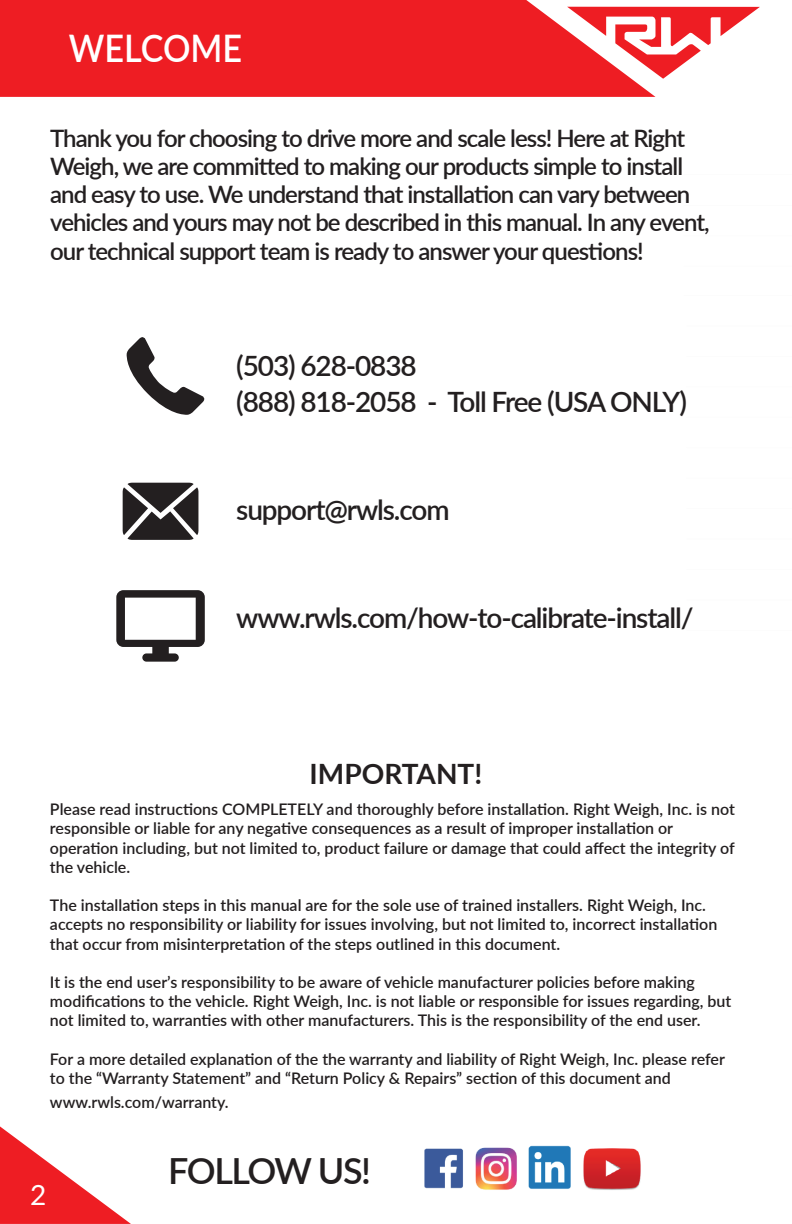
<style>
.page{position:relative;width:792px;height:1224px;background:#fff}
.page>*{position:absolute;margin:0;border:0;box-sizing:border-box;transform-origin:0 0}
.t1{font:600 38px "Lato";color:#fff;scale:.9 1}
.t2{font:600 36px "Lato";letter-spacing:-.045em;color:#231f20}
.t3{font:600 28px/36px "Lato";letter-spacing:-.04em;color:#231f20}
.t4{font:700 28px "Lato";color:#231f20}
.t5{font:28px "Lato";color:#fff}
.t6{font:600 24px/28px "Lato";letter-spacing:-.04em;color:#231f20}
.t7{font:600 16px/19.2px "Lato";color:#231f20}
</style>
<div class="page">
<div style="left:0;top:0;width:655px;height:97px;background:#ee1d23"></div>
<svg style="left:567px;top:7px;width:193px;height:72px"></svg>
<svg style="left:0;top:1126px;width:131px;height:98px"></svg>
<img style="left:424px;top:1145px;width:217px;height:45px">
<svg style="left:123px;top:483px;width:76px;height:57px"></svg>
<svg style="left:116px;top:590px;width:89px;height:72px"></svg>
<svg style="left:127px;top:337px;width:78px;height:78px"></svg>
<h1 class="t1" style="left:69px;top:21px;width:194px">WELCOME</h1>
<p class="t6" style="left:50px;top:124px;width:661px">Thank you for choosing to drive more and scale less! Here at Right Weigh, we are committed to making our products simple to install and easy to use. We understand that installation can vary between vehicles and yours may not be described in this manual. In any event, our technical support team is ready to answer your questions!</p>
<h3 class="t3" style="left:236px;top:346px;width:452px">(503) 628-0838<br>(888) 818-2058 - Toll Free (USA ONLY)</h3>
<h3 class="t3" style="left:236px;top:490px;width:215px">support@rwls.com</h3>
<h3 class="t3" style="left:236px;top:598px;width:459px">www.rwls.com/how-to-calibrate-install/</h3>
<h3 class="t4" style="left:310px;top:753px;width:174px">IMPORTANT!</h3>
<p class="t7" style="left:50px;top:799px;width:686px">Please read instructions COMPLETELY and thoroughly before installation. Right Weigh, Inc. is not responsible or liable for any negative consequences as a result of improper installation or operation including, but not limited to, product failure or damage that could affect the integrity of the vehicle.</p>
<p class="t7" style="left:50px;top:895px;width:669px">The installation steps in this manual are for the sole use of trained installers. Right Weigh, Inc. accepts no responsibility or liability for issues involving, but not limited to, incorrect installation that occur from misinterpretation of the steps outlined in this document.</p>
<p class="t7" style="left:50px;top:972px;width:683px">It is the end user’s responsibility to be aware of vehicle manufacturer policies before making modifications to the vehicle. Right Weigh, Inc. is not liable or responsible for issues regarding, but not limited to, warranties with other manufacturers. This is the responsibility of the end user.</p>
<p class="t7" style="left:50px;top:1049px;width:676px">For a more detailed explanation of the the warranty and liability of Right Weigh, Inc. please refer to the “Warranty Statement” and “Return Policy &amp; Repairs” section of this document and</p>
<p class="t7" style="left:50px;top:1092px;width:180px">www.rwls.com/warranty.</p>
<h3 class="t5" style="left:30px;top:1175px;width:18px">2</h3>
<h2 class="t2" style="left:168px;top:1144px;width:205px">FOLLOW US!</h2>
</div>
